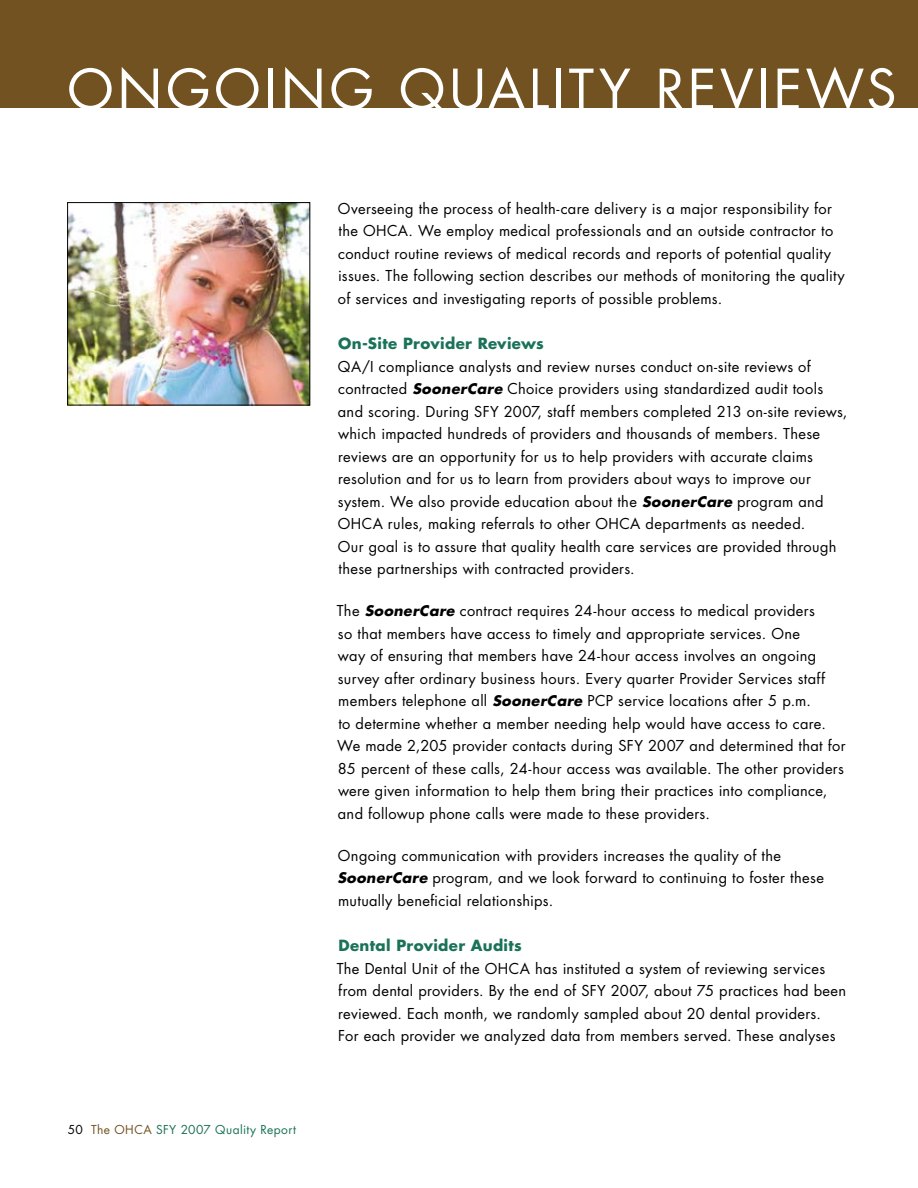
<style>
.page{position:relative;width:918px;height:1188px;background:#fff}
.page>*{position:absolute;margin:0;border:0;box-sizing:border-box;transform-origin:0 0}
.t1{font:54px "Futura";letter-spacing:.065em;color:#fff}
.t2{font:700 15px "Futura";letter-spacing:.025em;color:#1a7258}
.t3{font:14.7px/22.5px "Futura";letter-spacing:.015em;color:#000}
.t4{font:12px "Futura";letter-spacing:.035em;color:#1a7258}
.s1{color:#000}
.s2{color:#725220}
.s3{font-weight:700;font-style:italic;font-size:14.25px}
</style>
<div class="page">
<img style="left:70px;top:204px;width:238px;height:199px">
<div style="left:68px;top:202px;width:242px;height:203px;border:1px solid #000"></div>
<div style="left:0;top:0;width:918px;height:108px;background:#725220"></div>
<p class="t1" style="left:67px;top:55px;width:831px">Ongoing Quality Revi ews</p>
<p class="t4" style="left:68px;top:1122px;width:230px"><span class="s1">50</span> <span class="s2">The OHCA</span> SFY 2007 Quality Report</p>
<p class="t3" style="left:338px;top:197px;width:508px">Overseeing the process of health-care delivery is a major responsibility for the OHCA. We employ medical professionals and an outside contractor to conduct routine reviews of medical records and reports of potential quality issues. The following section describes our methods of monitoring the quality of services and investigating reports of possible problems.</p>
<p class="t2" style="left:338px;top:333px;width:207px">On-Site Provider Reviews</p>
<p class="t3" style="left:338px;top:355px;width:511px">QA/I compliance analysts and review nurses conduct on-site reviews of contracted <span class="s3">SoonerCare</span> Choice providers using standardized audit tools and scoring. During SFY 2007, staff members completed 213 on-site reviews, which impacted hundreds of providers and thousands of members. These reviews are an opportunity for us to help providers with accurate claims resolution and for us to learn from providers about ways to improve our system. We also provide education about the <span class="s3">SoonerCare</span> program and OHCA rules, making referrals to other OHCA departments as needed.<br>Our goal is to assure that quality health care services are provided through these partnerships with contracted providers.</p>
<p class="t3" style="left:337px;top:600px;width:490px">The <span class="s3">SoonerCare</span> contract requires 24-hour access to medical providers so that members have access to timely and appropriate services. One way of ensuring that members have 24-hour access involves an ongoing survey after ordinary business hours. Every quarter Provider Services staff members telephone all <span class="s3">SoonerCare</span> PCP</p>
<p class="t3" style="left:337px;top:690px;width:510px;text-indent:281px">service locations after 5 p.m.<br>to determine whether a member needing help would have access to care.<br>We made 2,205 provider contacts during SFY 2007 and determined that for 85 percent of these calls, 24-hour access was available. The other providers were given information to help them bring their practices into compliance, and followup phone calls were made to these providers.</p>
<p class="t3" style="left:337px;top:844px;width:488px">Ongoing communication with providers increases the quality of the<br><span class="s3">SoonerCare</span> program, and we look forward to continuing to foster these mutually beneficial relationships.</p>
<p class="t2" style="left:338px;top:936px;width:185px">Dental Provider Audits</p>
<p class="t3" style="left:337px;top:957px;width:511px">The Dental Unit of the OHCA has instituted a system of reviewing services from dental providers. By the end of SFY 2007, about 75 practices had been reviewed. Each month, we randomly sampled about 20 dental providers.<br>For each provider we analyzed data from members served. These analyses</p>
</div>
